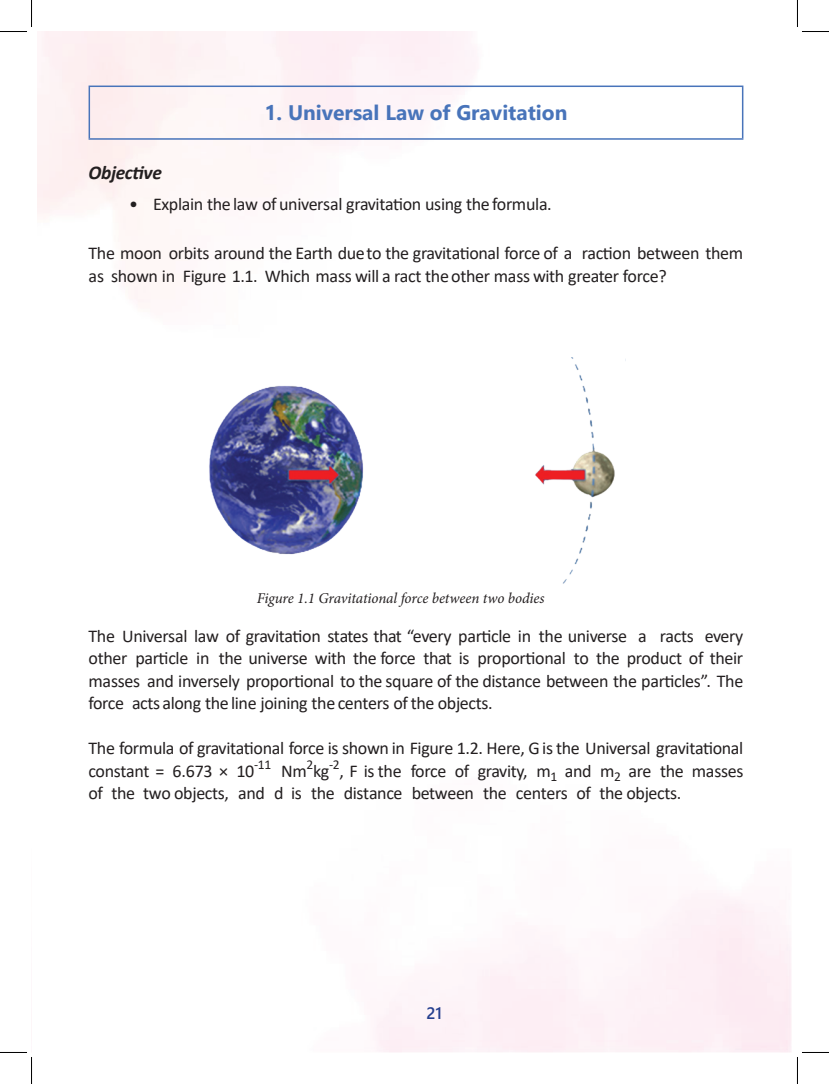
<style>
.page{position:relative;width:829px;height:1084px;background:#fff}
.page>*{position:absolute;margin:0;border:0;box-sizing:border-box;transform-origin:0 0}
.t1{font:700 21px "Segoe UI";color:#4874ba}
.t2{font:italic 700 19.5px "Calibri";letter-spacing:-.02em;color:#231f20}
.t3{font:18px/22.5px "Calibri";letter-spacing:-.02em;color:#231f20;text-align:justify}
.t4{font:600 16.5px "Segoe UI";color:#253f8e}
.t5{font:italic 15px "Minion Pro";letter-spacing:-.01em;color:#231f20}
</style>
<div class="page">
<hr style="left:88px;top:86px;width:655px;height:1px;background:#4874ba">
<hr style="left:88px;top:87px;width:2px;height:51px;background:#4874ba">
<hr style="left:741px;top:87px;width:2px;height:51px;background:#4874ba">
<hr style="left:88px;top:138px;width:655px;height:2px;background:#4874ba">
<img style="left:209px;top:357px;width:417px;height:227px">
<svg style="left:0;top:0;width:32px;height:32px"></svg>
<svg style="left:0;top:1052px;width:32px;height:31px"></svg>
<svg style="left:797px;top:0;width:31px;height:32px"></svg>
<svg style="left:797px;top:1052px;width:31px;height:31px"></svg>
<p class="t1" style="left:264px;top:93px;width:304px">1. Universal Law of Gravitation</p>
<p class="t2" style="left:88px;top:158px;width:75px">Objective</p>
<p class="t3" style="left:129px;top:192px;width:424px">• Explain the law of universal gravitation using the formula.</p>
<p class="t3" style="left:88px;top:241px;width:656px">The moon orbits around the Earth due to the gravitational force of a raction between them as shown in Figure 1.1. Which mass will a ract the other mass with greater force?</p>
<p class="t5" style="left:256px;top:588px;width:289px">Figure 1.1 Gravitational force between two bodies</p>
<p class="t3" style="left:88px;top:624px;width:656px">The Universal law of gravitation states that “every particle in the universe a racts every other particle in the universe with the force that is proportional to the product of their masses and inversely proportional to the square of the distance between the particles”. The force acts along the line joining the centers of the objects.</p>
<p class="t3" style="left:88px;top:736px;width:656px">The formula of gravitational force is shown in Figure 1.2. Here, G is the Universal gravitational constant = 6.673 × 10<sup>-11</sup> Nm<sup>2</sup>kg<sup>-2</sup>, F is the force of gravity, m<sub>1</sub> and m<sub>2</sub> are the masses of the two objects, and d is the distance between the centers of the objects.</p>
<p class="t4" style="left:426px;top:997px;width:17px">21</p>
</div>
